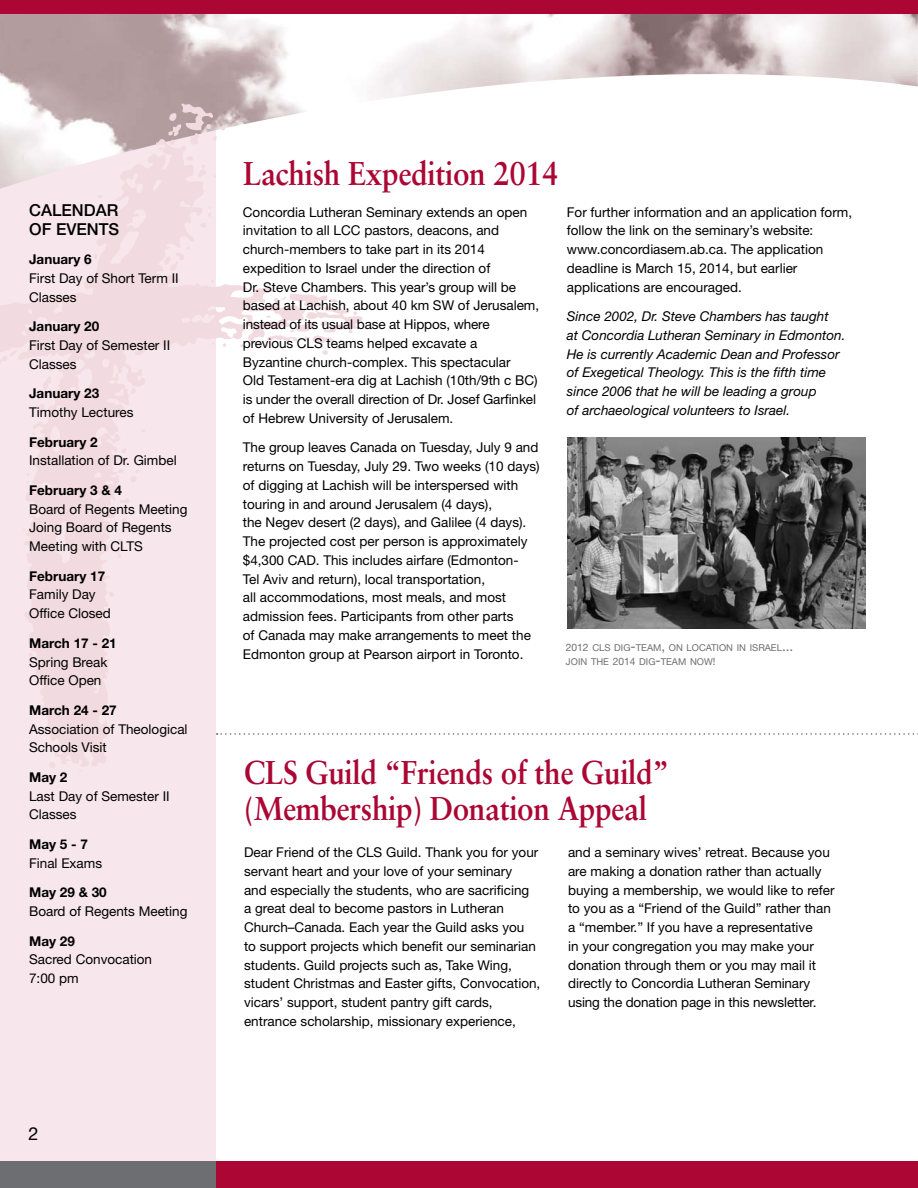
<style>
.page{position:relative;width:918px;height:1188px;background:#fff}
.page>*{position:absolute;margin:0;border:0;box-sizing:border-box;transform-origin:0 0}
.t1{font:700 33px/36px "Sabon";letter-spacing:-.01em;color:#ab0634;scale:.9 1}
.t2{font:18px "Helvetica Neue LT Std";color:#000}
.t3{font:500 16.5px/18.8px "Helvetica Neue LT Std";color:#000}
.t4{font:13.5px/18.8px "Helvetica Neue LT Std";color:#000}
.t5{font:italic 13.5px/18.8px "Helvetica Neue LT Std";color:#000}
.t6{font:700 13.5px "Helvetica Neue LT Std";color:#000}
.t7{font:9.45px/14.2px "Helvetica Neue LT Std";color:#6d6e71}
.s1{font-size:10.2px}
.s2{font-size:13.5px}
</style>
<div class="page">
<div style="left:201px;top:1161px;width:717px;height:27px;background:#ab0634"></div>
<div style="left:0;top:0;width:216px;height:1188px;background:#f7e6eb"></div>
<img style="left:0;top:14px;width:918px;height:85px">
<div style="left:0;top:0;width:918px;height:14px;background:#ab0634"></div>
<div style="left:0;top:1161px;width:216px;height:27px;background:#6d6e71"></div>
<img style="left:0;top:82px;width:384px;height:689px">
<svg style="left:217px;top:733px;width:701px;height:2px"></svg>
<img style="left:567px;top:438px;width:299px;height:190px">
<p class="t3" style="left:29px;top:200px;width:92px">CALENDAR<br>OF EVENTS</p>
<p class="t6" style="left:29px;top:251px;width:64px">January 6</p>
<p class="t4" style="left:29px;top:269px;width:151px">First Day of Short Term II<br>Classes</p>
<p class="t6" style="left:29px;top:318px;width:72px">January 20</p>
<p class="t4" style="left:29px;top:336px;width:143px">First Day of Semester II<br>Classes</p>
<p class="t6" style="left:29px;top:385px;width:72px">January 23</p>
<p class="t4" style="left:29px;top:403px;width:106px">Timothy Lectures</p>
<p class="t6" style="left:29px;top:433px;width:70px">February 2</p>
<p class="t4" style="left:29px;top:451px;width:149px">Installation of Dr. Gimbel</p>
<p class="t6" style="left:29px;top:482px;width:94px">February 3 &amp; 4</p>
<p class="t4" style="left:29px;top:499px;width:160px">Board of Regents Meeting<br>Joing Board of Regents<br>Meeting with CLTS</p>
<p class="t6" style="left:29px;top:568px;width:78px">February 17</p>
<p class="t4" style="left:29px;top:585px;width:83px">Family Day<br>Office Closed</p>
<p class="t6" style="left:29px;top:635px;width:89px">March 17 - 21</p>
<p class="t4" style="left:29px;top:652px;width:80px">Spring Break<br>Office Open</p>
<p class="t6" style="left:29px;top:702px;width:89px">March 24 - 27</p>
<p class="t4" style="left:29px;top:719px;width:160px">Association of Theological<br>Schools Visit</p>
<p class="t6" style="left:29px;top:769px;width:40px">May 2</p>
<p class="t4" style="left:29px;top:786px;width:142px">Last Day of Semester II<br>Classes</p>
<p class="t6" style="left:29px;top:836px;width:60px">May 5 - 7</p>
<p class="t4" style="left:29px;top:853px;width:75px">Final Exams</p>
<p class="t6" style="left:29px;top:884px;width:79px">May 29 &amp; 30</p>
<p class="t4" style="left:29px;top:902px;width:160px">Board of Regents Meeting</p>
<p class="t6" style="left:29px;top:932px;width:47px">May 29</p>
<p class="t4" style="left:29px;top:950px;width:125px">Sacred Convocation<br>7:00 pm</p>
<h2 class="t2" style="left:29px;top:1123px;width:12px">2</h2>
<h1 class="t1" style="left:243px;top:155px;width:352px">Lachish Expedition 2014</h1>
<p class="t4" style="left:243px;top:202px;width:298px">Concordia Lutheran Seminary extends an open invitation to all LCC pastors, deacons, and church-members to take part in its 2014 expedition to Israel under the direction of<br>Dr. Steve Chambers. This year’s group will be based at Lachish, about 40 km SW of Jerusalem, instead of its usual base at Hippos, where previous CLS teams helped excavate a Byzantine church-complex. This spectacular<br>Old Testament-era dig at Lachish (10th/9th c BC) is under the overall direction of Dr. Josef Garfinkel of Hebrew University of Jerusalem.</p>
<p class="t4" style="left:243px;top:438px;width:298px">The group leaves Canada on Tuesday, July 9 and returns on Tuesday, July 29. Two weeks (10 days) of digging at Lachish will be interspersed with touring in and around Jerusalem (4 days),<br>the Negev desert (2 days), and Galilee (4 days).<br>The projected cost per person is approximately $4,300 CAD. This includes airfare (Edmonton-<br>Tel Aviv and return), local transportation,<br>all accommodations, most meals, and most admission fees. Participants from other parts<br>of Canada may make arrangements to meet the Edmonton group at Pearson airport in Toronto.</p>
<p class="t4" style="left:567px;top:202px;width:287px">For further information and an application form, follow the link on the seminary’s website: www.concordiasem.ab.ca. The application deadline is March 15, 2014, but earlier applications are encouraged.</p>
<p class="t5" style="left:567px;top:307px;width:280px">Since 2002, Dr. Steve Chambers has taught<br>at Concordia Lutheran Seminary in Edmonton.<br>He is currently Academic Dean and Professor of Exegetical Theology. This is the fifth time since 2006 that he will be leading a group<br>of archaeological volunteers to Israel.</p>
<p class="t7" style="left:566px;top:641px;width:229px"><span class="s1">2012</span> CLS DIG<span class="s2">-</span>TEAM<span class="s2">,</span> ON LOCATION IN ISRAEL<span class="s2">...<br></span>JOIN THE <span class="s1">2014</span> DIG<span class="s2">-</span>TEAM NOW<span class="s1">!</span></p>
<h1 class="t1" style="left:244px;top:753px;width:474px">CLS Guild “Friends of the Guild” (Membership) Donation Appeal</h1>
<p class="t4" style="left:568px;top:843px;width:268px">and a seminary wives’ retreat. Because you are making a donation rather than actually buying a membership, we would like to refer to you as a “Friend of the Guild” rather than a “member.” If you have a representative<br>in your congregation you may make your donation through them or you may mail it directly to Concordia Lutheran Seminary using the donation page in this newsletter.</p>
<p class="t4" style="left:244px;top:843px;width:298px">Dear Friend of the CLS Guild. Thank you for your servant heart and your love of your seminary<br>and especially the students, who are sacrificing<br>a great deal to become pastors in Lutheran Church–Canada. Each year the Guild asks you<br>to support projects which benefit our seminarian students. Guild projects such as, Take Wing, student Christmas and Easter gifts, Convocation, vicars’ support, student pantry gift cards, entrance scholarship, missionary experience,</p>
</div>
